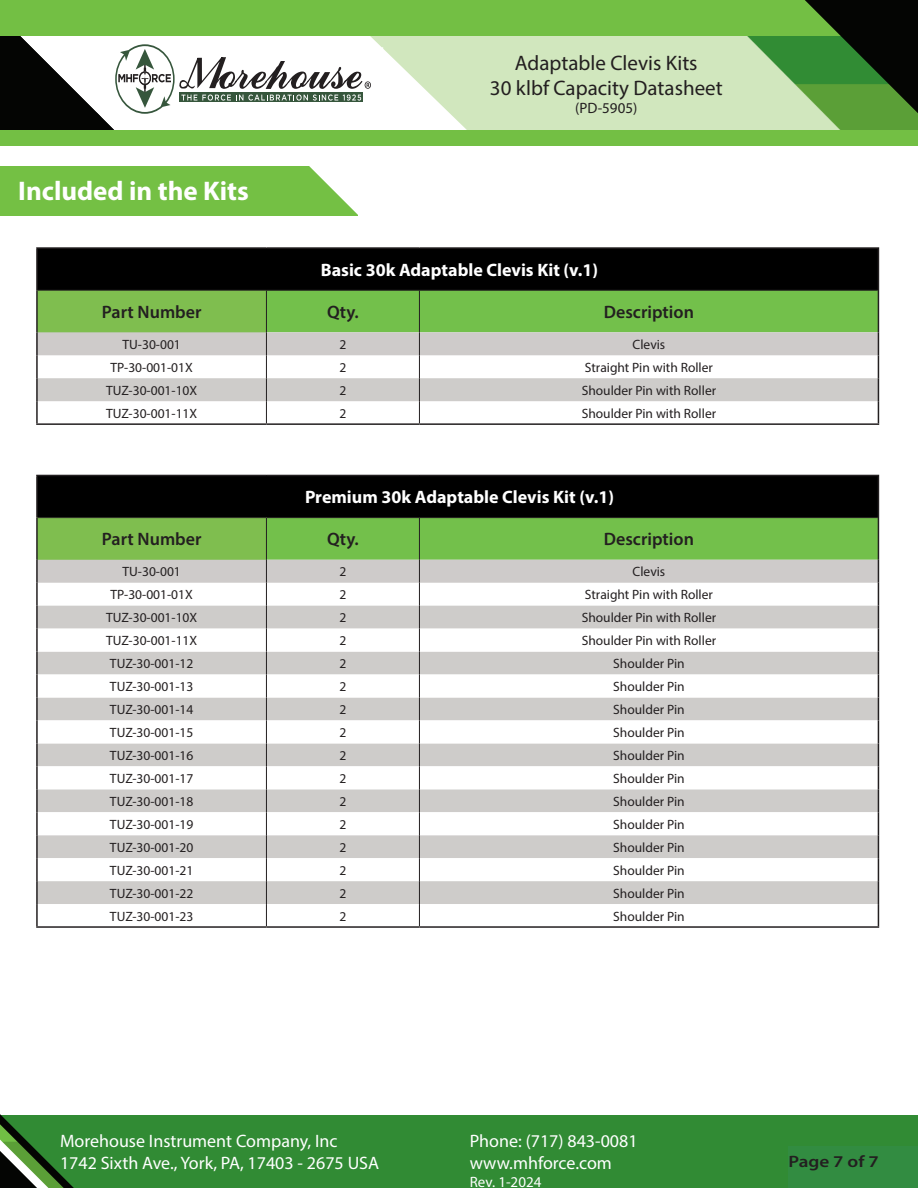
<style>
.page{position:relative;width:918px;height:1188px;background:#fff}
.page>*{position:absolute;margin:0;border:0;box-sizing:border-box;transform-origin:0 0}
.t1{font:700 27px "Myriad Pro";color:#fff}
.t2{font:21px "Myriad Pro";color:#231f20}
.t3{font:18px "Myriad Pro";color:#fff}
.t4{font:700 18px "Myriad Pro";color:#fff}
.t5{font:600 18px "Myriad Pro";color:#231f20}
.t6{font:600 16.5px "Myriad Pro";color:#231f20;scale:1.16 1}
.t7{font:15px "Myriad Pro";color:#fff}
.t8{font:15px "Myriad Pro";color:#231f20}
.t9{font:13.5px "Myriad Pro";color:#231f20}
</style>
<div class="page">
<div style="left:0;top:1115px;width:918px;height:73px;background:#318b34"></div>
<svg style="left:0;top:1114px;width:74px;height:74px"></svg>
<img style="left:475px;top:36px;width:443px;height:94px">
<img style="left:371px;top:36px;width:92px;height:90px">
<div style="left:0;top:0;width:805px;height:36px;background:#73bf44"></div>
<svg style="left:805px;top:0;width:113px;height:113px;background:#284f1e"></svg>
<div style="left:0;top:130px;width:918px;height:16px;background:#73bf44"></div>
<div style="left:788px;top:1146px;width:130px;height:42px;background:#328c41"></div>
<div style="left:37px;top:248px;width:841px;height:42px;background:#000"></div>
<hr style="left:36px;top:247px;width:230px;height:2px;background:#231f20">
<hr style="left:36px;top:249px;width:2px;height:41px;background:#231f20">
<hr style="left:266px;top:247px;width:153px;height:2px;background:#231f20">
<hr style="left:419px;top:247px;width:460px;height:2px;background:#231f20">
<hr style="left:878px;top:249px;width:1px;height:41px;background:#231f20">
<hr style="left:36px;top:290px;width:2px;height:42px;background:#231f20">
<hr style="left:36px;top:332px;width:2px;height:23px;background:#231f20">
<hr style="left:36px;top:355px;width:2px;height:23px;background:#231f20">
<hr style="left:36px;top:378px;width:2px;height:23px;background:#231f20">
<hr style="left:36px;top:401px;width:2px;height:22px;background:#231f20">
<hr style="left:36px;top:423px;width:230px;height:2px;background:#231f20">
<hr style="left:266px;top:423px;width:153px;height:2px;background:#231f20">
<hr style="left:419px;top:423px;width:460px;height:2px;background:#231f20">
<svg style="left:37px;top:290px;width:842px;height:133px"></svg>
<div style="left:0;top:166px;width:357px;height:50px;background:#74c044"></div>
<svg style="left:309px;top:166px;width:49px;height:50px"></svg>
<div style="left:37px;top:475px;width:841px;height:43px;background:#000"></div>
<hr style="left:36px;top:475px;width:230px;height:1px;background:#231f20">
<hr style="left:36px;top:476px;width:2px;height:42px;background:#231f20">
<hr style="left:266px;top:475px;width:153px;height:1px;background:#231f20">
<hr style="left:419px;top:475px;width:460px;height:1px;background:#231f20">
<hr style="left:878px;top:476px;width:1px;height:42px;background:#231f20">
<hr style="left:36px;top:518px;width:2px;height:42px;background:#231f20">
<hr style="left:36px;top:560px;width:2px;height:23px;background:#231f20">
<hr style="left:36px;top:583px;width:2px;height:23px;background:#231f20">
<hr style="left:36px;top:606px;width:2px;height:23px;background:#231f20">
<hr style="left:36px;top:629px;width:2px;height:23px;background:#231f20">
<hr style="left:36px;top:652px;width:2px;height:23px;background:#231f20">
<hr style="left:36px;top:675px;width:2px;height:22px;background:#231f20">
<hr style="left:36px;top:697px;width:2px;height:23px;background:#231f20">
<hr style="left:36px;top:720px;width:2px;height:23px;background:#231f20">
<hr style="left:36px;top:743px;width:2px;height:23px;background:#231f20">
<hr style="left:36px;top:766px;width:2px;height:23px;background:#231f20">
<hr style="left:36px;top:789px;width:2px;height:23px;background:#231f20">
<hr style="left:36px;top:812px;width:2px;height:23px;background:#231f20">
<hr style="left:36px;top:835px;width:2px;height:23px;background:#231f20">
<hr style="left:36px;top:858px;width:2px;height:23px;background:#231f20">
<hr style="left:36px;top:881px;width:2px;height:23px;background:#231f20">
<hr style="left:36px;top:904px;width:2px;height:22px;background:#231f20">
<hr style="left:38px;top:517px;width:228px;height:1px;background:#231f20">
<hr style="left:266px;top:517px;width:153px;height:1px;background:#231f20">
<hr style="left:419px;top:517px;width:459px;height:1px;background:#231f20">
<hr style="left:36px;top:926px;width:230px;height:2px;background:#231f20">
<hr style="left:266px;top:926px;width:153px;height:2px;background:#231f20">
<hr style="left:419px;top:926px;width:460px;height:2px;background:#231f20">
<svg style="left:37px;top:518px;width:842px;height:408px"></svg>
<svg style="left:0;top:16px;width:371px;height:129px"></svg>
<p class="t1" style="left:18px;top:173px;width:232px">Included in the Kits</p>
<p class="t2" style="left:515px;top:50px;width:184px">Adaptable Clevis Kits</p>
<p class="t2" style="left:490px;top:75px;width:234px">30 klbf Capacity Datasheet</p>
<p class="t8" style="left:575px;top:99px;width:64px">(PD-5905)</p>
<p class="t4" style="left:321px;top:258px;width:279px">Basic 30k Adaptable Clevis Kit (v.1)</p>
<p class="t5" style="left:102px;top:301px;width:101px">Part Number</p>
<p class="t5" style="left:327px;top:301px;width:33px">Qty.</p>
<p class="t5" style="left:604px;top:301px;width:92px">Description</p>
<p class="t9" style="left:123px;top:336px;width:60px">TU-30-001</p>
<p class="t9" style="left:339px;top:336px;width:8px">2</p>
<p class="t9" style="left:633px;top:336px;width:34px">Clevis</p>
<p class="t9" style="left:111px;top:359px;width:84px">TP-30-001-01X</p>
<p class="t9" style="left:339px;top:359px;width:8px">2</p>
<p class="t9" style="left:585px;top:359px;width:130px">Straight Pin with Roller</p>
<p class="t9" style="left:106px;top:382px;width:93px">TUZ-30-001-10X</p>
<p class="t9" style="left:339px;top:382px;width:8px">2</p>
<p class="t9" style="left:582px;top:382px;width:136px">Shoulder Pin with Roller</p>
<p class="t9" style="left:106px;top:405px;width:93px">TUZ-30-001-11X</p>
<p class="t9" style="left:339px;top:405px;width:8px">2</p>
<p class="t9" style="left:582px;top:405px;width:136px">Shoulder Pin with Roller</p>
<p class="t4" style="left:305px;top:485px;width:310px">Premium 30k Adaptable Clevis Kit (v.1)</p>
<p class="t5" style="left:102px;top:528px;width:101px">Part Number</p>
<p class="t5" style="left:327px;top:528px;width:33px">Qty.</p>
<p class="t5" style="left:604px;top:528px;width:92px">Description</p>
<p class="t9" style="left:123px;top:563px;width:60px">TU-30-001</p>
<p class="t9" style="left:339px;top:563px;width:8px">2</p>
<p class="t9" style="left:633px;top:563px;width:34px">Clevis</p>
<p class="t9" style="left:111px;top:586px;width:84px">TP-30-001-01X</p>
<p class="t9" style="left:339px;top:586px;width:8px">2</p>
<p class="t9" style="left:585px;top:586px;width:130px">Straight Pin with Roller</p>
<p class="t9" style="left:106px;top:609px;width:93px">TUZ-30-001-10X</p>
<p class="t9" style="left:339px;top:609px;width:8px">2</p>
<p class="t9" style="left:582px;top:609px;width:136px">Shoulder Pin with Roller</p>
<p class="t9" style="left:106px;top:632px;width:93px">TUZ-30-001-11X</p>
<p class="t9" style="left:339px;top:632px;width:8px">2</p>
<p class="t9" style="left:582px;top:632px;width:136px">Shoulder Pin with Roller</p>
<p class="t9" style="left:110px;top:655px;width:85px">TUZ-30-001-12</p>
<p class="t9" style="left:339px;top:655px;width:8px">2</p>
<p class="t9" style="left:613px;top:655px;width:73px">Shoulder Pin</p>
<p class="t9" style="left:110px;top:678px;width:85px">TUZ-30-001-13</p>
<p class="t9" style="left:339px;top:678px;width:8px">2</p>
<p class="t9" style="left:613px;top:678px;width:73px">Shoulder Pin</p>
<p class="t9" style="left:110px;top:701px;width:85px">TUZ-30-001-14</p>
<p class="t9" style="left:339px;top:701px;width:8px">2</p>
<p class="t9" style="left:613px;top:701px;width:73px">Shoulder Pin</p>
<p class="t9" style="left:110px;top:724px;width:85px">TUZ-30-001-15</p>
<p class="t9" style="left:339px;top:724px;width:8px">2</p>
<p class="t9" style="left:613px;top:724px;width:73px">Shoulder Pin</p>
<p class="t9" style="left:110px;top:747px;width:85px">TUZ-30-001-16</p>
<p class="t9" style="left:339px;top:747px;width:8px">2</p>
<p class="t9" style="left:613px;top:747px;width:73px">Shoulder Pin</p>
<p class="t9" style="left:110px;top:770px;width:85px">TUZ-30-001-17</p>
<p class="t9" style="left:339px;top:770px;width:8px">2</p>
<p class="t9" style="left:613px;top:770px;width:73px">Shoulder Pin</p>
<p class="t9" style="left:110px;top:793px;width:85px">TUZ-30-001-18</p>
<p class="t9" style="left:339px;top:793px;width:8px">2</p>
<p class="t9" style="left:613px;top:793px;width:73px">Shoulder Pin</p>
<p class="t9" style="left:110px;top:816px;width:85px">TUZ-30-001-19</p>
<p class="t9" style="left:339px;top:816px;width:8px">2</p>
<p class="t9" style="left:613px;top:816px;width:73px">Shoulder Pin</p>
<p class="t9" style="left:110px;top:839px;width:85px">TUZ-30-001-20</p>
<p class="t9" style="left:339px;top:839px;width:8px">2</p>
<p class="t9" style="left:613px;top:839px;width:73px">Shoulder Pin</p>
<p class="t9" style="left:110px;top:862px;width:85px">TUZ-30-001-21</p>
<p class="t9" style="left:339px;top:862px;width:8px">2</p>
<p class="t9" style="left:613px;top:862px;width:73px">Shoulder Pin</p>
<p class="t9" style="left:110px;top:885px;width:85px">TUZ-30-001-22</p>
<p class="t9" style="left:339px;top:885px;width:8px">2</p>
<p class="t9" style="left:613px;top:885px;width:73px">Shoulder Pin</p>
<p class="t9" style="left:110px;top:908px;width:85px">TUZ-30-001-23</p>
<p class="t9" style="left:339px;top:908px;width:8px">2</p>
<p class="t9" style="left:613px;top:908px;width:73px">Shoulder Pin</p>
<p class="t3" style="left:60px;top:1130px;width:279px">Morehouse Instrument Company, Inc</p>
<p class="t3" style="left:60px;top:1151px;width:321px">1742 Sixth Ave., York, PA, 17403 - 2675 USA</p>
<p class="t3" style="left:470px;top:1130px;width:169px">Phone: (717) 843-0081</p>
<p class="t3" style="left:470px;top:1151px;width:144px">www.mhforce.com</p>
<p class="t7" style="left:470px;top:1172px;width:73px">Rev. 1-2024</p>
<p class="t6" style="left:788px;top:1151px;width:79px">Page 7 of 7</p>
</div>
